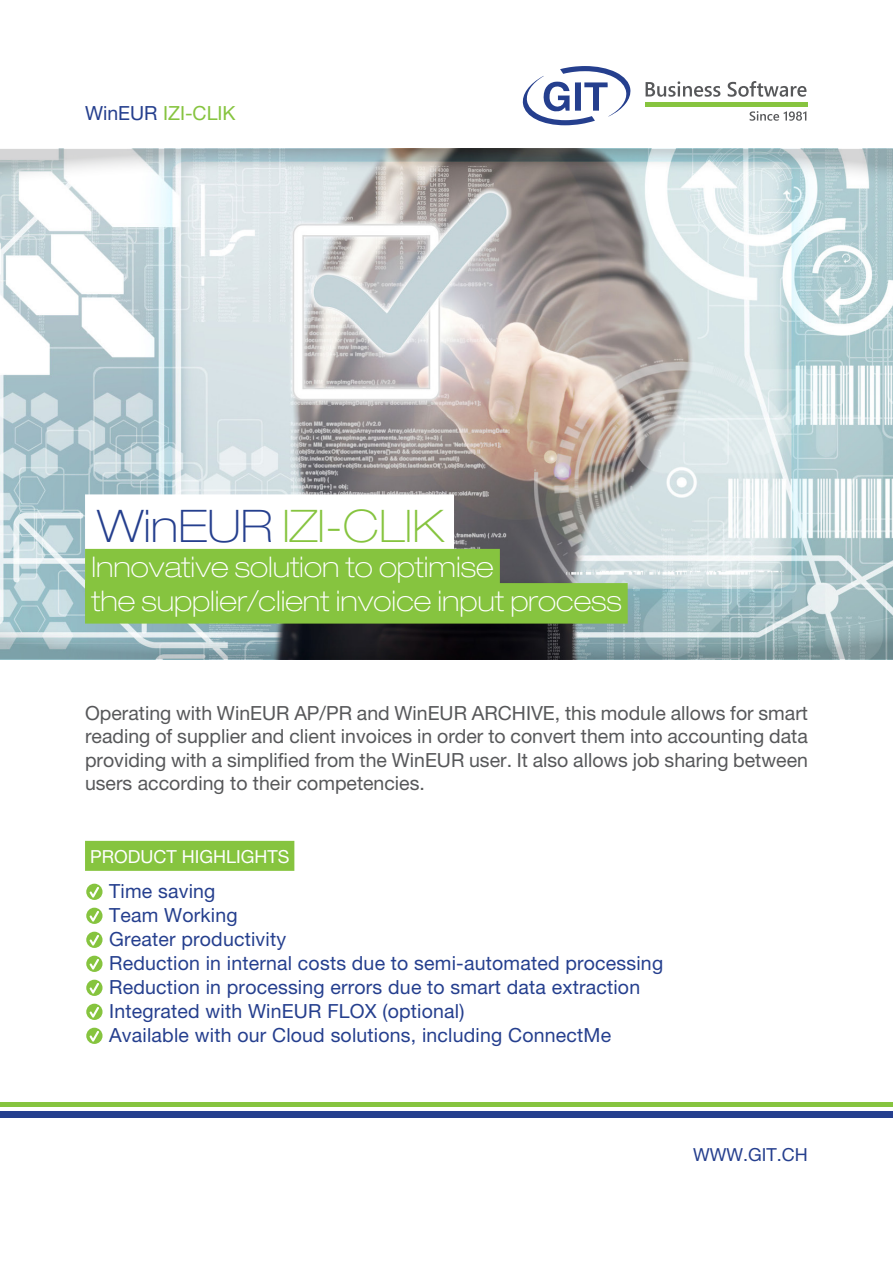
<style>
.page{position:relative;width:893px;height:1263px;background:#fff}
.page>*{position:absolute;margin:0;border:0;box-sizing:border-box;transform-origin:0 0}
.t1{font:100 expanded 45px "Helvetica Neue LT Pro";color:#86c43f}
.t2{font:100 expanded 28.5px "Helvetica Neue LT Pro";color:#fff}
.t3{font:19.5px/23.4px "Helvetica Neue LT Pro";color:#57585a;text-align:justify}
.t4{font:19.5px "Helvetica Neue LT Pro";letter-spacing:.01em;color:#253f8e}
.t5{font:19.5px "Helvetica Neue LT Pro";color:#86c43f}
.t6{font:18px "Helvetica Neue LT Pro";color:#fff}
.t7{font:18px "Helvetica Neue LT Pro";color:#253f8e}
.s1{color:#253f8e}
</style>
<div class="page">
<img style="left:0;top:191px;width:893px;height:426px">
<svg style="left:0;top:617px;width:893px;height:42px;background:#708287"></svg>
<div style="left:85px;top:841px;width:209px;height:30px;background:#86c43f"></div>
<svg style="left:86px;top:884px;width:17px;height:16px"></svg>
<svg style="left:86px;top:908px;width:17px;height:16px"></svg>
<svg style="left:86px;top:932px;width:17px;height:16px"></svg>
<svg style="left:86px;top:956px;width:17px;height:16px"></svg>
<svg style="left:86px;top:980px;width:17px;height:16px"></svg>
<svg style="left:86px;top:1004px;width:17px;height:16px"></svg>
<svg style="left:86px;top:1028px;width:17px;height:16px"></svg>
<div style="left:85px;top:494px;width:369px;height:90px;background:#fff"></div>
<div style="left:85px;top:549px;width:415px;height:40px;background:#86c43f"></div>
<div style="left:85px;top:583px;width:543px;height:41px;background:#86c43f"></div>
<svg style="left:0;top:149px;width:893px;height:42px;background:#b8c1c2"></svg>
<svg style="left:750px;top:111px;width:56px;height:10px"></svg>
<hr style="left:645px;top:103px;width:162px;height:4px;background:#87c43f">
<svg style="left:646px;top:81px;width:74px;height:16px"></svg>
<svg style="left:728px;top:81px;width:78px;height:16px"></svg>
<svg style="left:522px;top:66px;width:109px;height:59px"></svg>
<div style="left:0;top:1102px;width:893px;height:5px;background:#86c43f"></div>
<div style="left:0;top:1111px;width:893px;height:6px;background:#253f8e"></div>
<p class="t5" style="left:85px;top:102px;width:152px"><span class="s1">WinEUR</span> IZI-CLIK</p>
<p class="t1" style="left:98px;top:500px;width:348px"><span class="s1">WinEUR</span> IZI-CLIK</p>
<p class="t2" style="left:91px;top:549px;width:404px">Innovative solution to optimise</p>
<p class="t2" style="left:91px;top:584px;width:532px">the supplier/client invoice input process</p>
<p class="t3" style="left:85px;top:701px;width:724px">Operating with WinEUR AP/PR and WinEUR ARCHIVE, this module allows for smart reading of supplier and client invoices in order to convert them into accounting data providing with a simplified from the WinEUR user. It also allows job sharing between users according to their competencies.</p>
<p class="t6" style="left:90px;top:846px;width:201px">PRODUCT HIGHLIGHTS</p>
<p class="t4" style="left:109px;top:879px;width:108px">Time saving</p>
<p class="t4" style="left:109px;top:903px;width:130px">Team Working</p>
<p class="t4" style="left:109px;top:927px;width:179px">Greater productivity</p>
<p class="t4" style="left:109px;top:951px;width:556px">Reduction in internal costs due to semi-automated processing</p>
<p class="t4" style="left:109px;top:975px;width:533px">Reduction in processing errors due to smart data extraction</p>
<p class="t4" style="left:109px;top:999px;width:357px">Integrated with WinEUR FLOX (optional)</p>
<p class="t4" style="left:109px;top:1023px;width:504px">Available with our Cloud solutions, including ConnectMe</p>
<p class="t7" style="left:693px;top:1144px;width:116px">WWW.GIT.CH</p>
</div>
